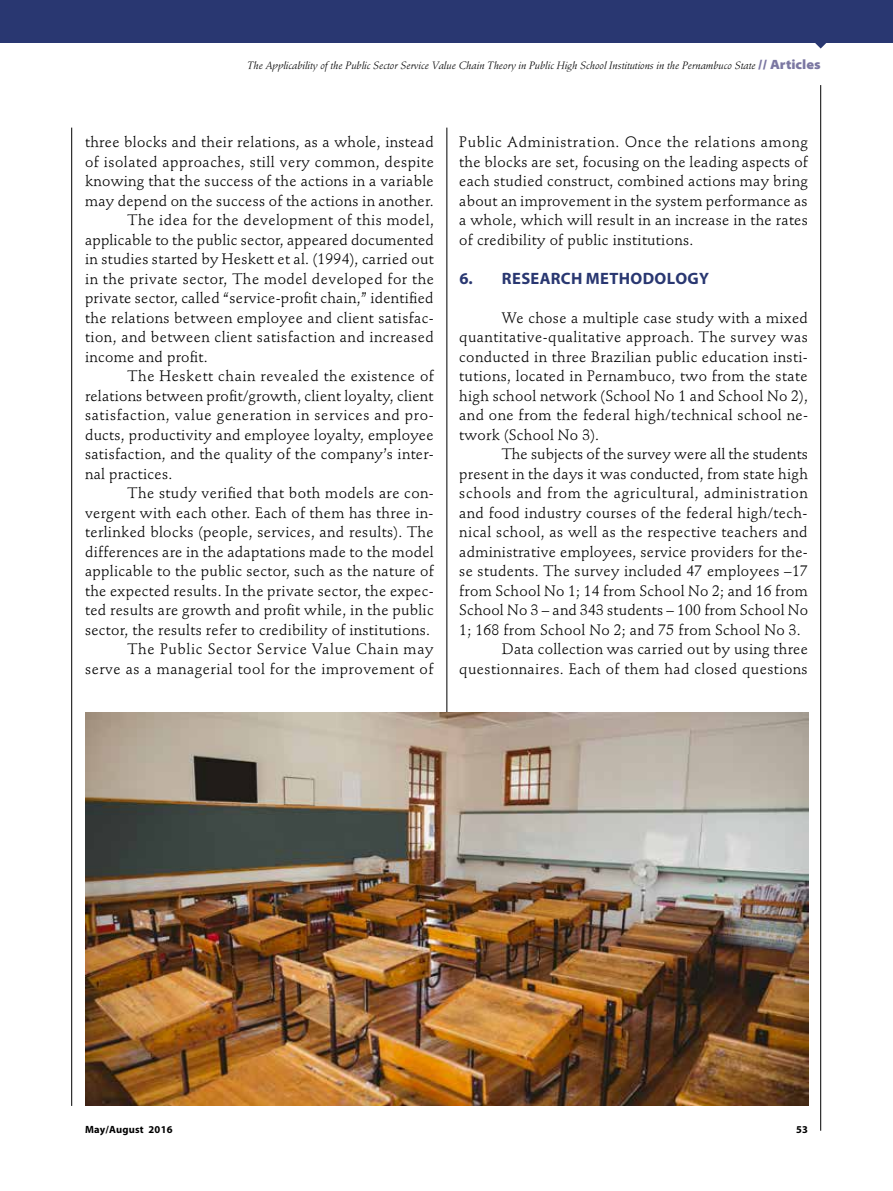
<style>
.page{position:relative;width:893px;height:1191px;background:#fff}
.page>*{position:absolute;margin:0;border:0;box-sizing:border-box;transform-origin:0 0}
.t1{font:700 16.5px "Myriad Pro";letter-spacing:.025em;color:#293771}
.t2{font:15px/19.5px "Stempel Schneidler Std";letter-spacing:.02em;color:#000;text-align:justify}
.t3{font:15px "Stempel Schneidler Std";letter-spacing:.04em;color:#000}
.t4{font:15px "Stempel Schneidler Std";letter-spacing:.045em;color:#000}
.t5{font:italic 10.5px "Stempel Schneidler Std";color:#000}
.t6{font:700 10.5px "Myriad Pro";letter-spacing:.02em;color:#000}
.s1{font-family:"Myriad Pro";font-weight:900;font-style:normal;font-stretch:semi-expanded;font-size:13.5px;color:#7b77a2}
</style>
<div class="page">
<svg style="left:815px;top:43px;width:11px;height:6px"></svg>
<div style="left:0;top:0;width:893px;height:43px;background:#293771"></div>
<hr style="left:820px;top:85px;width:1px;height:1045px;background:#000">
<hr style="left:446px;top:128px;width:1px;height:978px;background:#000">
<hr style="left:71px;top:128px;width:1px;height:978px;background:#000">
<img style="left:86px;top:713px;width:723px;height:393px">
<p class="t5" style="left:247px;top:59px;width:575px">The Applicability of the Public Sector Service Value Chain Theory in Public High School Institutions in the Pernambuco State <span class="s1">// Articles</span></p>
<p class="t2" style="left:85px;top:132px;width:350px">three blocks and their relations, as a whole, instead</p>
<p class="t2" style="left:85px;top:152px;width:350px">of isolated approaches, still very common, despite</p>
<p class="t2" style="left:85px;top:171px;width:350px">knowing that the success of the actions in a variable</p>
<p class="t2" style="left:85px;top:191px;width:350px">may depend on the success of the actions in another.</p>
<p class="t2" style="left:128px;top:210px;width:308px">The idea for the development of this model,</p>
<p class="t2" style="left:85px;top:230px;width:350px">applicable to the public sector, appeared documented</p>
<p class="t2" style="left:85px;top:249px;width:350px">in studies started by Heskett et al. (1994), carried out</p>
<p class="t2" style="left:85px;top:269px;width:350px">in the private sector, The model developed for the</p>
<p class="t2" style="left:85px;top:288px;width:350px">private sector, called “service-profit chain,” identified</p>
<p class="t2" style="left:85px;top:308px;width:350px">the relations between employee and client satisfac-</p>
<p class="t2" style="left:85px;top:327px;width:350px">tion, and between client satisfaction and increased</p>
<p class="t2" style="left:85px;top:347px;width:124px">income and profit.</p>
<p class="t3" style="left:128px;top:367px;width:308px">The Heskett chain revealed the existence of</p>
<p class="t2" style="left:85px;top:386px;width:350px">relations between profit/growth, client loyalty, client</p>
<p class="t3" style="left:85px;top:406px;width:350px">satisfaction, value generation in services and pro-</p>
<p class="t2" style="left:85px;top:425px;width:350px">ducts, productivity and employee loyalty, employee</p>
<p class="t2" style="left:85px;top:444px;width:350px">satisfaction, and the quality of the company’s inter-</p>
<p class="t2" style="left:85px;top:464px;width:89px">nal practices.</p>
<p class="t2" style="left:128px;top:483px;width:308px">The study verified that both models are con-</p>
<p class="t2" style="left:85px;top:503px;width:350px">vergent with each other. Each of them has three in-</p>
<p class="t2" style="left:85px;top:522px;width:350px">terlinked blocks (people, services, and results). The</p>
<p class="t2" style="left:85px;top:542px;width:350px">differences are in the adaptations made to the model</p>
<p class="t2" style="left:85px;top:561px;width:350px">applicable to the public sector, such as the nature of</p>
<p class="t2" style="left:85px;top:581px;width:350px">the expected results. In the private sector, the expec-</p>
<p class="t2" style="left:85px;top:600px;width:350px">ted results are growth and profit while, in the public</p>
<p class="t2" style="left:85px;top:620px;width:346px">sector, the results refer to credibility of institutions.</p>
<p class="t4" style="left:128px;top:640px;width:307px">The Public Sector Service Value Chain may</p>
<p class="t2" style="left:85px;top:659px;width:350px">serve as a managerial tool for the improvement of</p>
<p class="t2" style="left:459px;top:132px;width:350px">Public Administration. Once the relations among the blocks are set, focusing on the leading aspects of each studied construct, combined actions may bring about an improvement in the system performance as a whole, which will result in an increase in the rates of credibility of public institutions.</p>
<p class="t1" style="left:459px;top:269px;width:251px">6. RESEARCH METHODOLOGY</p>
<p class="t2" style="left:459px;top:308px;width:350px;text-indent:43px">We chose a multiple case study with a mixed quantitative-qualitative approach. The survey was conducted in three Brazilian public education insti&shy;tutions, located in Pernambuco, two from the state high school network (School No 1 and School No 2), and one from the federal high/technical school ne&shy;twork (School No 3).</p>
<p class="t2" style="left:502px;top:444px;width:308px">The subjects of the survey were all the students</p>
<p class="t2" style="left:459px;top:464px;width:350px">present in the days it was conducted, from state high</p>
<p class="t4" style="left:459px;top:484px;width:350px">schools and from the agricultural, administration</p>
<p class="t2" style="left:459px;top:503px;width:350px">and food industry courses of the federal high/tech-</p>
<p class="t2" style="left:459px;top:522px;width:350px">nical school, as well as the respective teachers and</p>
<p class="t2" style="left:459px;top:542px;width:350px">administrative employees, service providers for the-</p>
<p class="t2" style="left:459px;top:561px;width:350px">se students. The survey included 47 employees –17</p>
<p class="t2" style="left:459px;top:581px;width:350px">from School No 1; 14 from School No 2; and 16 from</p>
<p class="t2" style="left:459px;top:600px;width:350px">School No 3 – and 343 students – 100 from School No</p>
<p class="t2" style="left:459px;top:620px;width:343px">1; 168 from School No 2; and 75 from School No 3.</p>
<p class="t2" style="left:502px;top:639px;width:308px">Data collection was carried out by using three</p>
<p class="t2" style="left:459px;top:659px;width:350px">questionnaires. Each of them had closed questions</p>
<p class="t6" style="left:85px;top:1123px;width:89px">May/August 2016</p>
<p class="t6" style="left:796px;top:1123px;width:13px">53</p>
</div>
